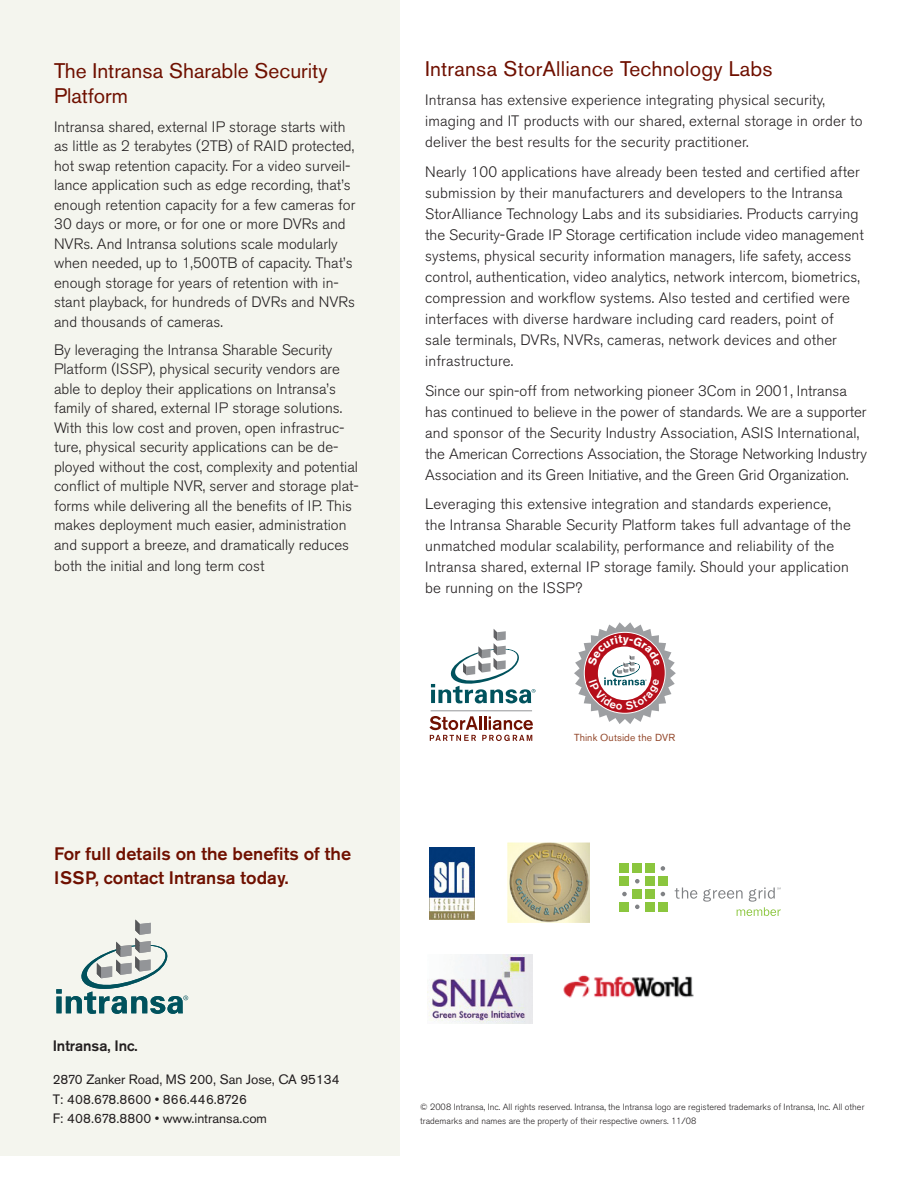
<style>
.page{position:relative;width:918px;height:1188px;background:#fff}
.page>*{position:absolute;margin:0;border:0;box-sizing:border-box;transform-origin:0 0}
.subhead{font:21px/25.2px "Akzidenz Grotesk BE";color:#6f1000}
.body{font:500 18px/24px "Akzidenz Grotesk BE";color:#6f1000}
.body-2{font:300 15px/19.5px "Akzidenz Grotesk BE";color:#231f20}
.body-3{font:500 15px "Akzidenz Grotesk BE";letter-spacing:-.005em;color:#231f20}
.body-4{font:13.5px/19.5px "Akzidenz Grotesk BE";letter-spacing:-.005em;color:#231f20}
.t1{font:10.2px "Akzidenz Grotesk BQ";letter-spacing:.01em;color:#954b2f}
.body-5{font:300 9px/13.5px "Akzidenz Grotesk BE";color:#231f20}
</style>
<div class="page">
<div style="left:0;top:0;width:400px;height:1156px;background:#f4f5ee"></div>
<svg style="left:56px;top:920px;width:132px;height:94px"></svg>
<svg style="left:431px;top:629px;width:105px;height:74px"></svg>
<svg style="left:430px;top:716px;width:103px;height:25px"></svg>
<hr style="left:431px;top:711px;width:101px;height:1px;background:#939598">
<img style="left:429px;top:847px;width:45px;height:72px">
<img style="left:428px;top:955px;width:105px;height:68px">
<div style="left:620px;top:864px;width:9px;height:9px;background:#8bc63e"></div>
<div style="left:620px;top:877px;width:9px;height:9px;background:#8bc63e"></div>
<div style="left:633px;top:864px;width:9px;height:9px;background:#8bc63e"></div>
<svg style="left:675px;top:888px;width:22px;height:11px"></svg>
<div style="left:646px;top:864px;width:9px;height:9px;background:#8bc63e"></div>
<svg style="left:661px;top:866px;width:4px;height:5px"></svg>
<svg style="left:635px;top:879px;width:5px;height:4px"></svg>
<div style="left:646px;top:877px;width:9px;height:9px;background:#8bc63e"></div>
<div style="left:658px;top:877px;width:9px;height:9px;background:#8bc63e"></div>
<svg style="left:622px;top:892px;width:5px;height:4px"></svg>
<div style="left:633px;top:890px;width:9px;height:9px;background:#8bc63e"></div>
<div style="left:646px;top:890px;width:9px;height:9px;background:#8bc63e"></div>
<svg style="left:661px;top:892px;width:4px;height:4px"></svg>
<div style="left:620px;top:902px;width:9px;height:9px;background:#8bc63e"></div>
<svg style="left:635px;top:905px;width:5px;height:4px"></svg>
<div style="left:646px;top:902px;width:9px;height:9px;background:#8bc63e"></div>
<div style="left:658px;top:902px;width:9px;height:9px;background:#8bc63e"></div>
<svg style="left:703px;top:887px;width:78px;height:29px"></svg>
<img style="left:507px;top:842px;width:83px;height:81px">
<img style="left:563px;top:975px;width:131px;height:23px">
<svg style="left:574px;top:622px;width:102px;height:102px"></svg>
<p class="subhead" style="left:54px;top:58px;width:275px">The Intransa Sharable Security<br>Platform</p>
<p class="body-2" style="left:54px;top:117px;width:303px">Intransa shared, external IP storage starts with as little as 2 terabytes (2TB) of RAID protected, hot swap retention capacity. For a video surveil&shy;lance application such as edge recording, that’s enough retention capacity for a few cameras for 30 days or more, or for one or more DVRs and NVRs. And Intransa solutions scale modularly when needed, up to 1,500TB of capacity. That’s enough storage for years of retention with in&shy;stant playback, for hundreds of DVRs and NVRs and thousands of cameras.</p>
<p class="body-2" style="left:54px;top:340px;width:306px">By leveraging the Intransa Sharable Security Platform (ISSP), physical security vendors are able to deploy their applications on Intransa’s family of shared, external IP storage solutions.<br>With this low cost and proven, open infrastruc&shy;ture, physical security applications can be de&shy;ployed without the cost, complexity and potential conflict of multiple NVR, server and storage plat&shy;forms while delivering all the benefits of IP. This makes deployment much easier, administration and support a breeze, and dramatically reduces</p>
<p class="body-2" style="left:54px;top:556px;width:212px">both the initial and long term cost</p>
<p class="body" style="left:54px;top:842px;width:299px">For full details on the benefits of the<br>ISSP, contact Intransa today.</p>
<p class="subhead" style="left:425px;top:56px;width:349px">Intransa StorAlliance Technology Labs</p>
<p class="body-2" style="left:425px;top:90px;width:439px;line-height:21px">Intransa has extensive experience integrating physical security, imaging and IT products with our shared, external storage in order to deliver the best results for the security practitioner.</p>
<p class="body-2" style="left:425px;top:162px;width:440px;line-height:21px">Nearly 100 applications have already been tested and certified after submission by their manufacturers and developers to the Intransa StorAlliance Technology Labs and its subsidiaries. Products carrying the Security-Grade IP Storage certification include video management systems, physical security information managers, life safety, access control, authentication, video analytics, network intercom, biometrics, compression and workflow systems. Also tested and certified were interfaces with diverse hardware including card readers, point of<br>sale terminals, DVRs, NVRs, cameras, network devices and other infrastructure.</p>
<p class="body-2" style="left:425px;top:380px;width:443px;line-height:21px">Since our spin-off from networking pioneer 3Com in 2001, Intransa has continued to believe in the power of standards. We are a supporter and sponsor of the Security Industry Association, ASIS International, the American Corrections Association, the Storage Networking Industry Association and its Green Initiative, and the Green Grid Organization.</p>
<p class="body-2" style="left:425px;top:494px;width:427px;line-height:21px">Leveraging this extensive integration and standards experience, the Intransa Sharable Security Platform takes full advantage of the unmatched modular scalability, performance and reliability of the Intransa shared, external IP storage family. Should your application be running on the ISSP?</p>
<p class="t1" style="left:574px;top:731px;width:103px">Think Outside the DVR</p>
<p class="body-3" style="left:53px;top:1037px;width:86px">Intransa, Inc.</p>
<p class="body-4" style="left:53px;top:1070px;width:289px">2870 Zanker Road, MS 200, San Jose, CA 95134</p>
<p class="body-4" style="left:53px;top:1089px;width:216px">T: 408.678.8600 • 866.446.8726<br>F: 408.678.8800 • www.intransa.com</p>
<p class="body-5" style="left:420px;top:1100px;width:446px">© 2008 Intransa, Inc. All rights reserved. Intransa, the Intransa logo are registered trademarks of Intransa, Inc. All other trademarks and names are the property of their respective owners. 11/08</p>
</div>
